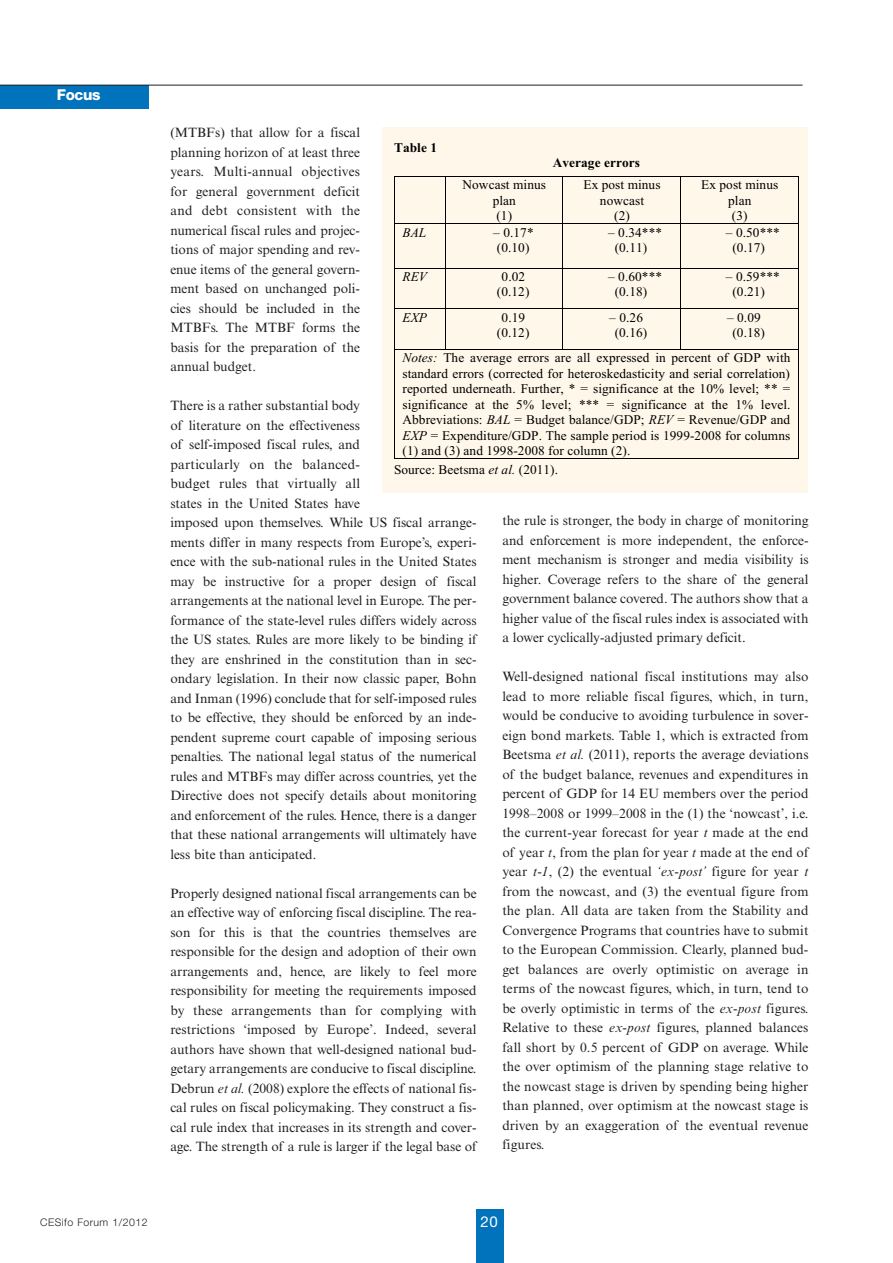
<style>
.page{position:relative;width:893px;height:1263px;background:#fff}
.page>*{position:absolute;margin:0;border:0;box-sizing:border-box;transform-origin:0 0}
.t1{font:800 15px "Helvetica Neue LT Std";letter-spacing:-.025em;color:#fff}
.t2{font:15px "Helvetica Neue LT Std";color:#fff}
.t3{font:13.5px/19.5px "Times New Roman MT Std";color:#231f20;text-align:justify}
.t4{font:13.35px/15.5px "Times New Roman PSMT+T42";letter-spacing:.005em;color:#000;text-align:center}
.t5{font:13.35px "Times New Roman PS Bold MT+T42";letter-spacing:.005em;color:#000}
.t6{font:13.35px "Times New Roman PS Italic MT+T42";letter-spacing:.01em;color:#000}
.t7{font:300 10.5px "Helvetica Neue LT Std";letter-spacing:.045em;color:#231f20}
.s1{font-style:italic}
.s2{font-family:"Times New Roman PS Italic MT+T42"}
</style>
<div class="page">
<div style="left:476px;top:1209px;width:28px;height:54px;background:#0073bc"></div>
<div style="left:0;top:85px;width:149px;height:24px;background:#0073bc"></div>
<hr style="left:0;top:85px;width:802px;height:1px;background:#231f20">
<div style="left:382px;top:128px;width:426px;height:365px;background:#fef7ea"></div>
<hr style="left:394px;top:176px;width:404px;height:1px;background:#000">
<hr style="left:394px;top:177px;width:1px;height:47px;background:#000">
<hr style="left:445px;top:177px;width:1px;height:47px;background:#000">
<hr style="left:563px;top:177px;width:1px;height:47px;background:#000">
<hr style="left:680px;top:177px;width:1px;height:47px;background:#000">
<hr style="left:798px;top:177px;width:1px;height:47px;background:#000">
<hr style="left:394px;top:224px;width:404px;height:1px;background:#000">
<hr style="left:394px;top:224px;width:1px;height:44px;background:#000">
<hr style="left:445px;top:224px;width:1px;height:44px;background:#000">
<hr style="left:563px;top:224px;width:1px;height:44px;background:#000">
<hr style="left:680px;top:224px;width:1px;height:44px;background:#000">
<hr style="left:798px;top:224px;width:1px;height:44px;background:#000">
<hr style="left:394px;top:268px;width:404px;height:1px;background:#000">
<hr style="left:394px;top:268px;width:1px;height:41px;background:#000">
<hr style="left:445px;top:268px;width:1px;height:41px;background:#000">
<hr style="left:563px;top:268px;width:1px;height:41px;background:#000">
<hr style="left:680px;top:268px;width:1px;height:41px;background:#000">
<hr style="left:798px;top:268px;width:1px;height:41px;background:#000">
<hr style="left:394px;top:309px;width:404px;height:1px;background:#000">
<hr style="left:394px;top:309px;width:1px;height:40px;background:#000">
<hr style="left:445px;top:309px;width:1px;height:40px;background:#000">
<hr style="left:563px;top:309px;width:1px;height:40px;background:#000">
<hr style="left:680px;top:309px;width:1px;height:40px;background:#000">
<hr style="left:798px;top:309px;width:1px;height:40px;background:#000">
<hr style="left:394px;top:349px;width:404px;height:1px;background:#000">
<hr style="left:394px;top:349px;width:1px;height:109px;background:#000">
<hr style="left:394px;top:458px;width:404px;height:1px;background:#000">
<hr style="left:798px;top:349px;width:1px;height:109px;background:#000">
<p class="t1" style="left:57px;top:90px;width:45px">Focus</p>
<p class="t3" style="left:170px;top:124px;width:191px">(MTBFs) that allow for a fiscal planning horizon of at least three years. Multi-annual objectives for general government deficit and debt consistent with the numerical fiscal rules and projec&shy;tions of major spending and rev&shy;enue items of the general govern&shy;ment based on unchanged poli&shy;cies should be included in the MTBFs. The MTBF forms the basis for the preparation of the annual budget.</p>
<p class="t3" style="left:170px;top:397px;width:308px;text-align:left">There is a rather substantial body<br>of literature on the effectiveness<br>of self-imposed fiscal rules, and<br>particularly on the balanced-<br>budget rules that virtually all<br>states in the United States have<br>imposed upon themselves. While US fiscal arrange&shy;ments differ in many respects from Europe’s, experi&shy;ence with the sub-national rules in the United States may be instructive for a proper design of fiscal arrangements at the national level in Europe. The per&shy;formance of the state-level rules differs widely across the US states. Rules are more likely to be binding if they are enshrined in the constitution than in sec&shy;ondary legislation. In their now classic paper, Bohn and Inman (1996) conclude that for self-imposed rules to be effective, they should be enforced by an inde&shy;pendent supreme court capable of imposing serious penalties. The national legal status of the numerical rules and MTBFs may differ across countries, yet the Directive does not specify details about monitoring and enforcement of the rules. Hence, there is a danger that these national arrangements will ultimately have less bite than anticipated.</p>
<p class="t3" style="left:170px;top:885px;width:308px">Properly designed national fiscal arrangements can be an effective way of enforcing fiscal discipline. The rea&shy;son for this is that the countries themselves are responsible for the design and adoption of their own arrangements and, hence, are likely to feel more responsibility for meeting the requirements imposed by these arrangements than for complying with restrictions ‘imposed by Europe’. Indeed, several authors have shown that well-designed national bud&shy;getary arrangements are conducive to fiscal discipline.<br>Debrun <span class="s1">et al.</span> (2008) explore the effects of national fis&shy;cal rules on fiscal policymaking. They construct a fis&shy;cal rule index that increases in its strength and cover&shy;age. The strength of a rule is larger if the legal base of</p>
<p class="t5" style="left:394px;top:140px;width:45px">Table 1</p>
<p class="t5" style="left:553px;top:155px;width:89px">Average errors</p>
<p class="t4" style="left:462px;top:178px;width:85px">Nowcast minus plan<br>(1)</p>
<p class="t4" style="left:583px;top:178px;width:79px">Ex post minus nowcast<br>(2)</p>
<p class="t4" style="left:701px;top:178px;width:79px">Ex post minus plan<br>(3)</p>
<p class="t6" style="left:402px;top:228px;width:25px">BAL</p>
<p class="t4" style="left:493px;top:226px;width:42px;text-align:left">– 0.17* (0.10)</p>
<p class="t4" style="left:615px;top:226px;width:49px;text-align:left;text-indent:-7px">– 0.34*** (0.11)</p>
<p class="t4" style="left:732px;top:226px;width:49px;text-align:left;text-indent:-7px">– 0.50*** (0.17)</p>
<p class="t6" style="left:402px;top:272px;width:26px">REV</p>
<p class="t4" style="left:497px;top:270px;width:34px">0.02 (0.12)</p>
<p class="t4" style="left:615px;top:270px;width:49px;text-align:left;text-indent:-7px">– 0.60*** (0.18)</p>
<p class="t4" style="left:732px;top:270px;width:49px;text-align:left;text-indent:-7px">– 0.59*** (0.21)</p>
<p class="t6" style="left:402px;top:312px;width:26px">EXP</p>
<p class="t4" style="left:497px;top:310px;width:34px;line-height:15.9px">0.19 (0.12)</p>
<p class="t4" style="left:609px;top:310px;width:39px;line-height:15.9px">– 0.26 (0.16)</p>
<p class="t4" style="left:727px;top:310px;width:39px;line-height:15.9px">– 0.09 (0.18)</p>
<p class="t4" style="left:402px;top:351px;width:390px;text-align:justify"><span class="s2">Notes:</span> The average errors are all expressed in percent of GDP with standard errors (corrected for heteroskedasticity and serial correlation) reported underneath. Further, * = significance at the 10% level; ** = significance at the 5% level; *** = significance at the 1% level.<br>Abbreviations: <span class="s2">BAL</span> = Budget balance/GDP; <span class="s2">REV</span> = Revenue/GDP and <span class="s2">EXP</span> = Expenditure/GDP. The sample period is 1999-2008 for columns (1) and (3) and 1998-2008 for column (2).</p>
<p class="t4" style="left:394px;top:463px;width:166px">Source: Beetsma <span class="s2">et al.</span> (2011).</p>
<p class="t3" style="left:502px;top:512px;width:308px">the rule is stronger, the body in charge of monitoring and enforcement is more independent, the enforce&shy;ment mechanism is stronger and media visibility is higher. Coverage refers to the share of the general government balance covered. The authors show that a higher value of the fiscal rules index is associated with a lower cyclically-adjusted primary deficit.</p>
<p class="t3" style="left:502px;top:668px;width:308px">Well-designed national fiscal institutions may also lead to more reliable fiscal figures, which, in turn, would be conducive to avoiding turbulence in sover&shy;eign bond markets. Table 1, which is extracted from Beetsma <span class="s1">et al.</span> (2011), reports the average deviations of the budget balance, revenues and expenditures in percent of GDP for 14 EU members over the period 1998–2008 or 1999–2008 in the (1) the ‘nowcast’, i.e. the current-year forecast for year <span class="s1">t</span> made at the end of year <span class="s1">t</span>, from the plan for year <span class="s1">t</span> made at the end of year <span class="s1">t-1</span>, (2) the eventual <span class="s1">‘ex-post’</span> figure for year <span class="s1">t </span>from the nowcast, and (3) the eventual figure from the plan. All data are taken from the Stability and Convergence Programs that countries have to submit to the European Commission. Clearly, planned bud&shy;get balances are overly optimistic on average in terms of the nowcast figures, which, in turn, tend to be overly optimistic in terms of the <span class="s1">ex-post</span> figures.<br>Relative to these <span class="s1">ex-post</span> figures, planned balances fall short by 0.5 percent of GDP on average. While the over optimism of the planning stage relative to the nowcast stage is driven by spending being higher than planned, over optimism at the nowcast stage is driven by an exaggeration of the eventual revenue figures.</p>
<p class="t7" style="left:40px;top:1216px;width:109px">CESifo Forum 1/2012</p>
<p class="t2" style="left:480px;top:1213px;width:19px">20</p>
</div>
